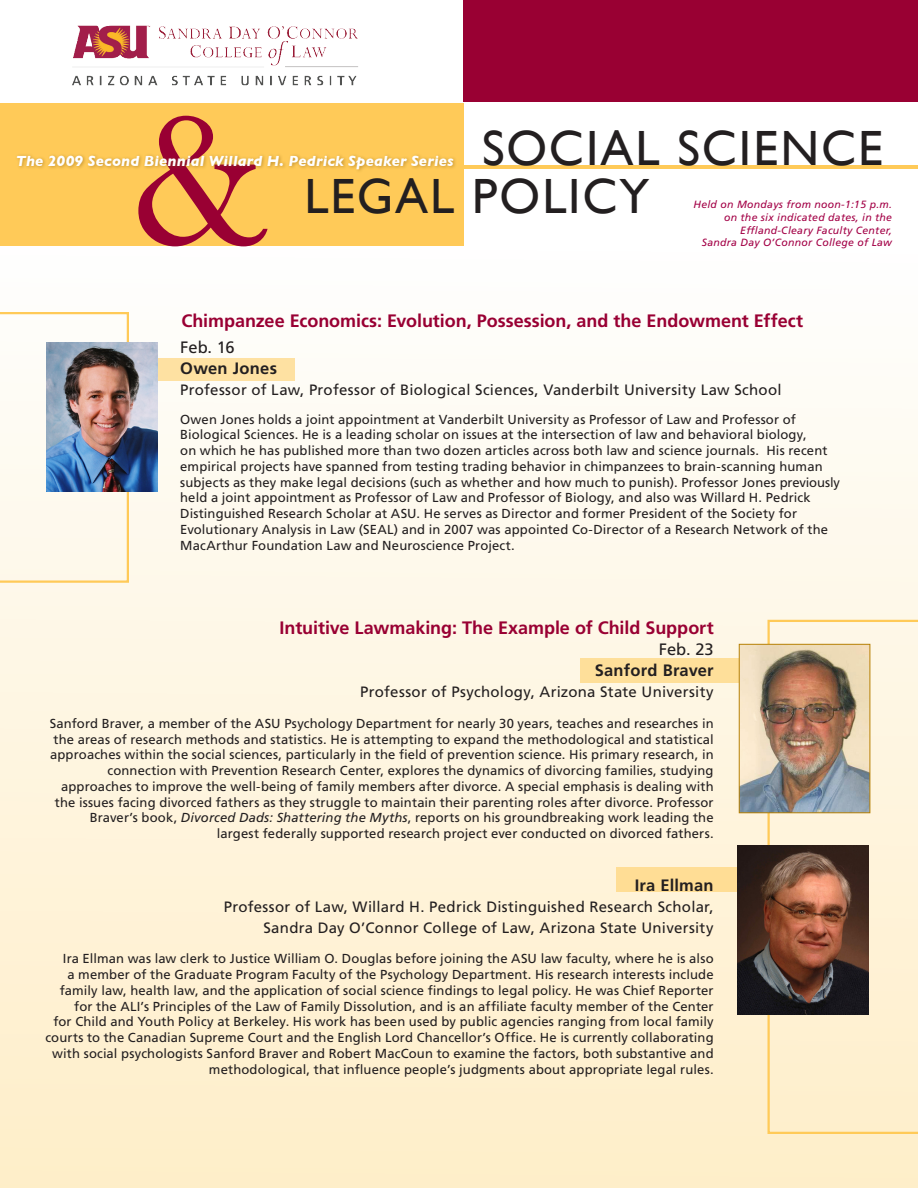
<style>
.page{position:relative;width:918px;height:1188px;background:#fff}
.page>*{position:absolute;margin:0;border:0;box-sizing:border-box;transform-origin:0 0}
.t1{font:196.8px "Baskerville";color:#903}
.t2{font:49.5px "Gill Sans";letter-spacing:.04em;color:#231f20}
.t3{font:700 18px "Frutiger LT Std";letter-spacing:-.005em;color:#903}
.t4{font:700 16.5px "Frutiger LT Std";letter-spacing:.015em;color:#231f20}
.t5{font:16.5px "Frutiger LT Std";color:#231f20}
.t6{font:15px "Frutiger LT Std";letter-spacing:.015em;color:#231f20}
.t7{font:italic 700 15px "Gill Sans";letter-spacing:.01em;color:#fff}
.t8{font:13.05px/15.8px "Frutiger LT Std";letter-spacing:.01em;color:#231f20;text-align:right}
.t9{font:italic 10.5px "Frutiger LT Std";letter-spacing:.025em;color:#a30146}
.s1{font-style:italic}
</style>
<div class="page">
<div style="left:0;top:0;width:918px;height:1188px;background:linear-gradient(to bottom,#fff,#feeeca)"></div>
<div style="left:464px;top:0;width:454px;height:102px;background:#903"></div>
<div style="left:0;top:104px;width:464px;height:142px;background:#ffca58"></div>
<hr style="left:453px;top:165px;width:465px;height:3px;background:#ffca58">
<div style="left:15px;top:153px;width:576px;height:43px;background:#7f5300;opacity:.46"></div>
<svg style="left:0;top:312px;width:129px;height:271px"></svg>
<svg style="left:768px;top:620px;width:150px;height:514px;background:#fdf0d3"></svg>
<div style="left:580px;top:658px;width:203px;height:25px;background:#fedf9a"></div>
<div style="left:616px;top:867px;width:149px;height:25px;background:#ffdd95"></div>
<div style="left:82px;top:358px;width:213px;height:23px;background:#fee1a2"></div>
<img style="left:47px;top:342px;width:110px;height:149px">
<img style="left:69px;top:21px;width:311px;height:67px">
<img style="left:738px;top:846px;width:130px;height:168px">
<img style="left:741px;top:646px;width:127px;height:165px">
<div style="left:739px;top:644px;width:131px;height:169px;border:1px solid #b78106"></div>
<p class="t1" style="left:130px;top:64px;width:139px">&amp;</p>
<p class="t2" style="left:482px;top:119px;width:402px">SOCIAL SCIENCE</p>
<p class="t2" style="left:305px;top:167px;width:346px">LEGAL POLICY</p>
<p class="t7" style="left:16px;top:152px;width:439px">The 2009 Second Biennial Willard H. Pedrick Speaker Series</p>
<p class="t9" style="left:694px;top:199px;width:200px">Held on Mondays from noon-1:15 p.m.</p>
<p class="t9" style="left:724px;top:211px;width:169px">on the six indicated dates, in the</p>
<p class="t9" style="left:740px;top:224px;width:153px">Effland-Cleary Faculty Center,</p>
<p class="t9" style="left:702px;top:236px;width:192px">Sandra Day O’Connor College of Law</p>
<p class="t3" style="left:182px;top:310px;width:623px">Chimpanzee Economics: Evolution, Possession, and the Endowment Effect</p>
<p class="t5" style="left:180px;top:338px;width:56px">Feb. 16</p>
<p class="t4" style="left:180px;top:359px;width:98px">Owen Jones</p>
<p class="t6" style="left:180px;top:381px;width:603px">Professor of Law, Professor of Biological Sciences, Vanderbilt University Law School</p>
<p class="t8" style="left:180px;top:411px;width:617px">Owen Jones holds a joint appointment at Vanderbilt University as Professor of Law and Professor of</p>
<p class="t8" style="left:180px;top:427px;width:628px">Biological Sciences. He is a leading scholar on issues at the intersection of law and behavioral biology,</p>
<p class="t8" style="left:180px;top:443px;width:649px">on which he has published more than two dozen articles across both law and science journals. His recent</p>
<p class="t8" style="left:180px;top:458px;width:661px;text-align:left">empirical projects have spanned from testing trading behavior in chimpanzees to brain-scanning human subjects as they make legal decisions (such as whether and how much to punish). Professor Jones previously held a joint appointment as Professor of Law and Professor of Biology, and also was Willard H. Pedrick</p>
<p class="t8" style="left:180px;top:506px;width:649px;text-align:left">Distinguished Research Scholar at ASU. He serves as Director and former President of the Society for<br>Evolutionary Analysis in Law (SEAL) and in 2007 was appointed Co-Director of a Research Network of the<br>MacArthur Foundation Law and Neuroscience Project.</p>
<p class="t3" style="left:280px;top:617px;width:436px">Intuitive Lawmaking: The Example of Child Support</p>
<p class="t5" style="left:659px;top:640px;width:56px">Feb. 23</p>
<p class="t4" style="left:595px;top:661px;width:120px">Sanford Braver</p>
<p class="t6" style="left:360px;top:683px;width:355px">Professor of Psychology, Arizona State University</p>
<p class="t8" style="left:50px;top:716px;width:665px">Sanford Braver, a member of the ASU Psychology Department for nearly 30 years, teaches and researches in the areas of research methods and statistics. He is attempting to expand the methodological and statistical approaches within the social sciences, particularly in the field of prevention science. His primary research, in connection with Prevention Research Center, explores the dynamics of divorcing families, studying</p>
<p class="t8" style="left:55px;top:779px;width:660px">approaches to improve the well-being of family members after divorce. A special emphasis is dealing with the issues facing divorced fathers as they struggle to maintain their parenting roles after divorce. Professor<br>Braver’s book, <span class="s1">Divorced Dads: Shattering the Myths</span>, reports on his groundbreaking work leading the</p>
<p class="t8" style="left:217px;top:826px;width:498px">largest federally supported research project ever conducted on divorced fathers.</p>
<p class="t4" style="left:635px;top:875px;width:80px">Ira Ellman</p>
<p class="t6" style="left:224px;top:898px;width:491px">Professor of Law, Willard H. Pedrick Distinguished Research Scholar,</p>
<p class="t6" style="left:263px;top:919px;width:452px">Sandra Day O’Connor College of Law, Arizona State University</p>
<p class="t8" style="left:45px;top:951px;width:670px">Ira Ellman was law clerk to Justice William O. Douglas before joining the ASU law faculty, where he is also<br>a member of the Graduate Program Faculty of the Psychology Department. His research interests include family law, health law, and the application of social science findings to legal policy. He was Chief Reporter for the ALI’s Principles of the Law of Family Dissolution, and is an affiliate faculty member of the Center<br>for Child and Youth Policy at Berkeley. His work has been used by public agencies ranging from local family courts to the Canadian Supreme Court and the English Lord Chancellor’s Office. He is currently collaborating with social psychologists Sanford Braver and Robert MacCoun to examine the factors, both substantive and methodological, that influence people’s judgments about appropriate legal rules.</p>
</div>
